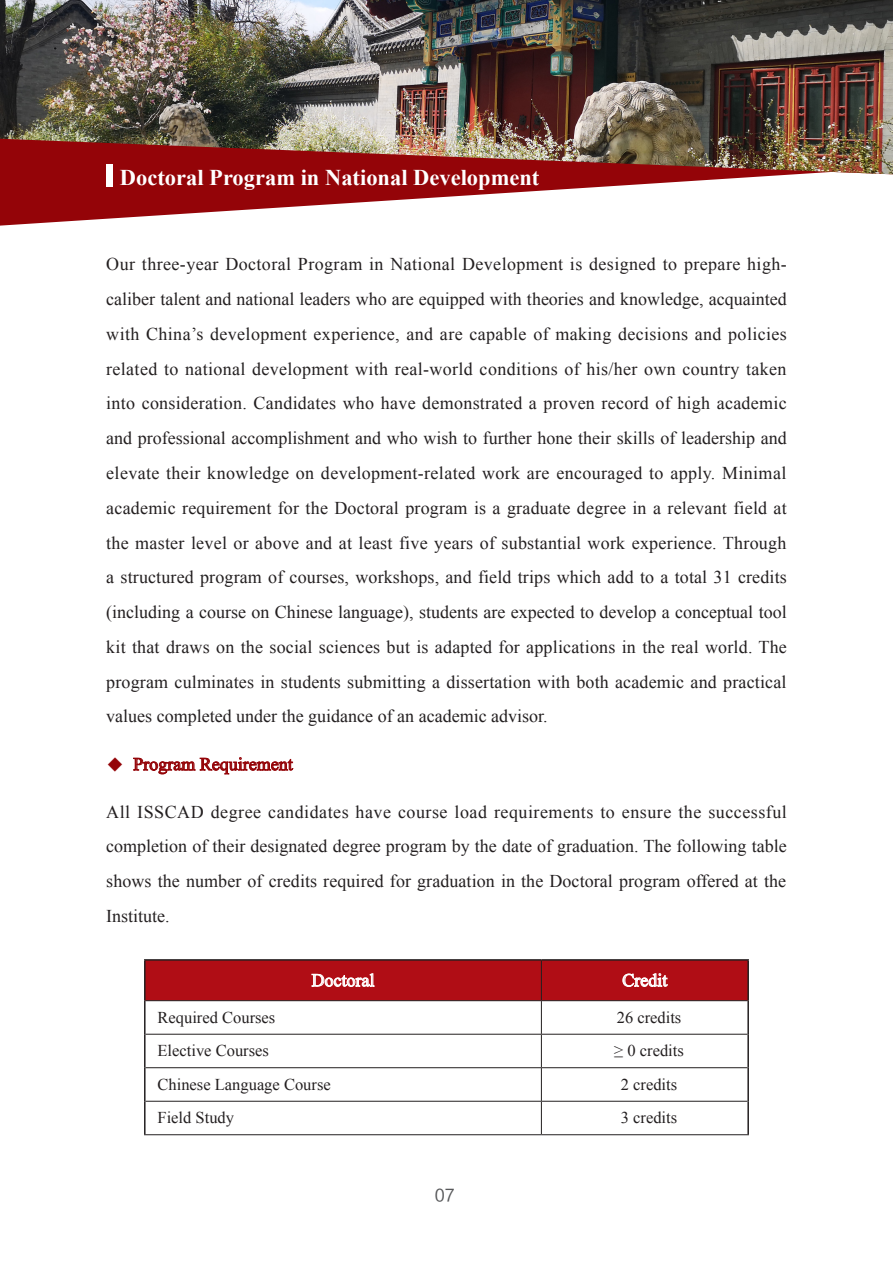
<style>
.page{position:relative;width:893px;height:1263px;background:#fff}
.page>*{position:absolute;margin:0;border:0;box-sizing:border-box;transform-origin:0 0}
.t1{font:700 22.5px "Times New Roman";color:#fff}
.t2{font:18px/34.8px "Times New Roman";color:#231f20;text-align:justify}
.t3{font:18px "Times New Roman";color:#940408}
.t4{font:18px "Times New Roman";color:#fff}
.t5{font:16.5px "Times New Roman";color:#231f20}
.t6{font:16.5px "FZLTHK GBK1 0";color:#57585a}
.s1{font-family:"Sim Sun"}
</style>
<div class="page">
<svg style="left:0;top:174px;width:893px;height:52px"></svg>
<svg style="left:133px;top:757px;width:160px;height:17px"></svg>
<hr style="left:144px;top:959px;width:397px;height:2px;background:#231f20">
<hr style="left:144px;top:961px;width:2px;height:40px;background:#231f20">
<hr style="left:541px;top:959px;width:208px;height:2px;background:#231f20">
<hr style="left:747px;top:961px;width:2px;height:40px;background:#231f20">
<hr style="left:144px;top:1001px;width:2px;height:33px;background:#231f20">
<hr style="left:747px;top:1001px;width:2px;height:33px;background:#231f20">
<hr style="left:144px;top:1034px;width:2px;height:34px;background:#231f20">
<hr style="left:747px;top:1034px;width:2px;height:34px;background:#231f20">
<hr style="left:144px;top:1068px;width:2px;height:33px;background:#231f20">
<hr style="left:747px;top:1068px;width:2px;height:33px;background:#231f20">
<hr style="left:144px;top:1101px;width:2px;height:33px;background:#231f20">
<hr style="left:747px;top:1101px;width:2px;height:33px;background:#231f20">
<hr style="left:541px;top:1001px;width:1px;height:33px;background:#231f20">
<hr style="left:146px;top:1034px;width:395px;height:1px;background:#231f20">
<hr style="left:541px;top:1034px;width:206px;height:1px;background:#231f20">
<hr style="left:541px;top:1034px;width:1px;height:33px;background:#231f20">
<hr style="left:146px;top:1067px;width:395px;height:1px;background:#231f20">
<hr style="left:541px;top:1067px;width:206px;height:1px;background:#231f20">
<hr style="left:541px;top:1068px;width:1px;height:33px;background:#231f20">
<hr style="left:146px;top:1101px;width:395px;height:1px;background:#231f20">
<hr style="left:541px;top:1101px;width:206px;height:1px;background:#231f20">
<hr style="left:541px;top:1101px;width:1px;height:33px;background:#231f20">
<hr style="left:144px;top:1134px;width:397px;height:1px;background:#231f20">
<hr style="left:541px;top:1134px;width:208px;height:1px;background:#231f20">
<svg style="left:145px;top:960px;width:603px;height:41px"></svg>
<img style="left:0;top:0;width:893px;height:174px">
<div style="left:106px;top:164px;width:7px;height:23px;background:#fff"></div>
<p class="t1" style="left:120px;top:161px;width:421px">Doctoral Program in National Development</p>
<p class="t2" style="left:106px;top:246px;width:682px">Our three-year Doctoral Program in National Development is designed to prepare high&shy;caliber talent and national leaders who are equipped with theories and knowledge, acquainted with China’s development experience, and are capable of making decisions and policies related to national development with real-world conditions of his/her own country taken into consideration. Candidates who have demonstrated a proven record of high academic and professional accomplishment and who wish to further hone their skills of leadership and elevate their knowledge on development-related work are encouraged to apply. Minimal academic requirement for the Doctoral program is a graduate degree in a relevant field at the master level or above and at least five years of substantial work experience. Through a structured program of courses, workshops, and field trips which add to a total 31 credits (including a course on Chinese language), students are expected to develop a conceptual tool kit that draws on the social sciences but is adapted for applications in the real world. The program culminates in students submitting a dissertation with both academic and practical values completed under the guidance of an academic advisor.</p>
<p class="t3" style="left:106px;top:752px;width:188px"><span class="s1">◆</span> Program Requirement</p>
<p class="t2" style="left:106px;top:794px;width:682px">All ISSCAD degree candidates have course load requirements to ensure the successful completion of their designated degree program by the date of graduation. The following table shows the number of credits required for graduation in the Doctoral program offered at the Institute.</p>
<p class="t4" style="left:312px;top:968px;width:64px">Doctoral</p>
<p class="t4" style="left:622px;top:968px;width:47px">Credit</p>
<p class="t5" style="left:158px;top:1006px;width:119px">Required Courses</p>
<p class="t5" style="left:617px;top:1006px;width:66px">26 credits</p>
<p class="t5" style="left:158px;top:1040px;width:113px">Elective Courses</p>
<p class="t5" style="left:614px;top:1040px;width:71px">≥ 0 credits</p>
<p class="t5" style="left:158px;top:1073px;width:175px">Chinese Language Course</p>
<p class="t5" style="left:621px;top:1073px;width:58px">2 credits</p>
<p class="t5" style="left:158px;top:1107px;width:78px">Field Study</p>
<p class="t5" style="left:621px;top:1107px;width:58px">3 credits</p>
<p class="t6" style="left:435px;top:1186px;width:21px">07</p>
</div>
